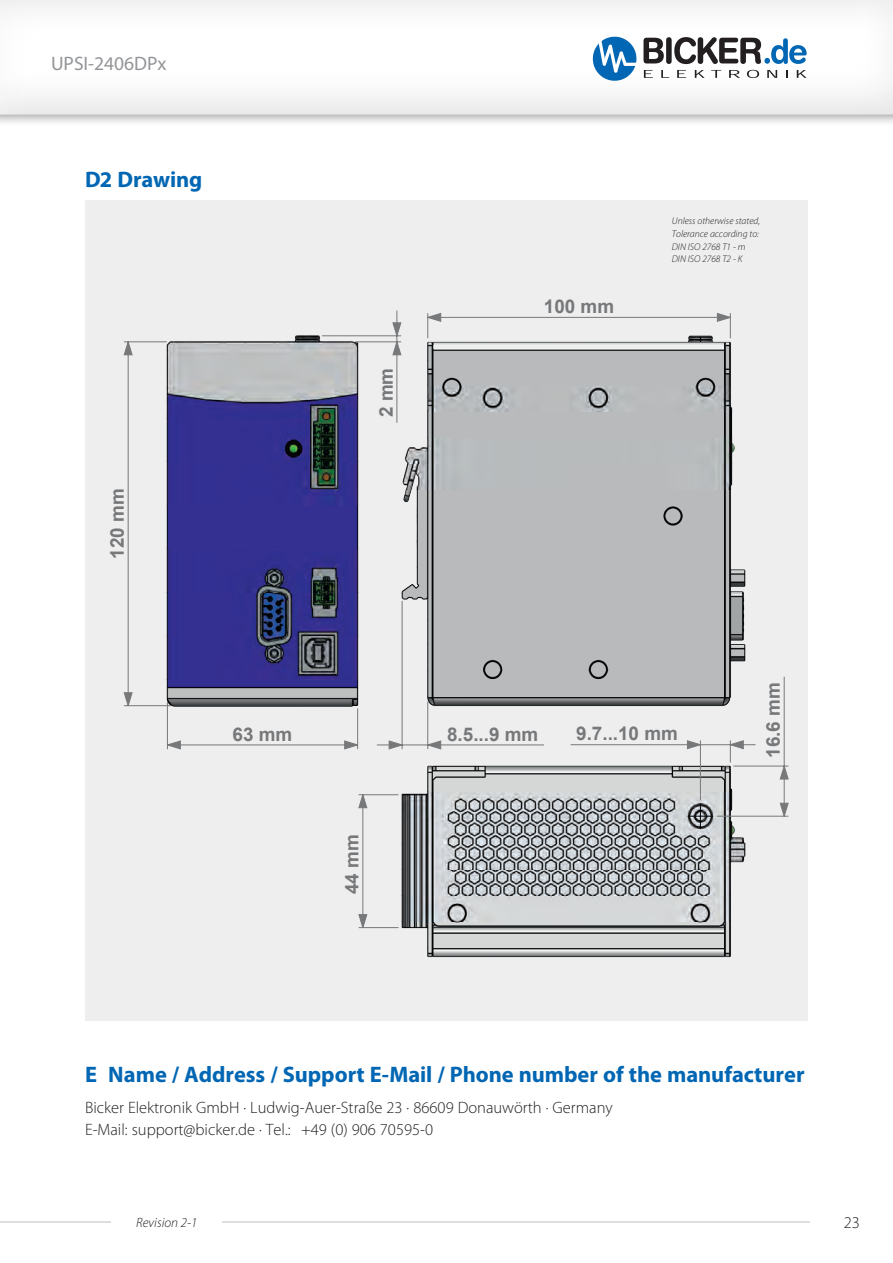
<style>
.page{position:relative;width:893px;height:1263px;background:#fff}
.page>*{position:absolute;margin:0;border:0;box-sizing:border-box;transform-origin:0 0}
.Subhead{font:700 22.5px "Myriad Pro";color:#0166b3}
.t1{font:19.5px "Myriad Pro";color:#939598}
.t2{font:700 18.9px "Arial";color:#767879}
.t3{font:300 16.5px "Myriad Pro";color:#231f20}
.t4{font:italic 300 13.5px "Myriad Pro";color:#231f20}
._6_5_italic{font:italic 300 9.75px/12.8px "Myriad Pro";color:#231f20}
</style>
<div class="page">
<div style="left:0;top:0;width:893px;height:127px;background:#231f20;opacity:.5"></div>
<div style="left:0;top:0;width:893px;height:116px;background:#231f20;opacity:.25"></div>
<svg style="left:593px;top:37px;width:214px;height:44px"></svg>
<hr style="left:0;top:1221px;width:829px;height:1px;background:#bcbdc0">
<div style="left:112px;top:1180px;width:110px;height:83px;background:#fff"></div>
<div style="left:810px;top:1180px;width:83px;height:83px;background:#fff"></div>
<div style="left:85px;top:200px;width:723px;height:820px;background:#eeeeef"></div>
<img style="left:396px;top:319px;width:350px;height:404px">
<img style="left:385px;top:749px;width:377px;height:209px">
<svg style="left:688px;top:804px;width:25px;height:25px"></svg>
<hr style="left:700px;top:741px;width:1px;height:59px;background:#767879">
<hr style="left:571px;top:744px;width:129px;height:1px;background:#767879">
<hr style="left:167px;top:702px;width:1px;height:47px;background:#767879">
<hr style="left:357px;top:709px;width:1px;height:40px;background:#767879">
<hr style="left:402px;top:601px;width:1px;height:148px;background:#767879">
<hr style="left:427px;top:702px;width:1px;height:47px;background:#767879">
<hr style="left:428px;top:744px;width:116px;height:1px;background:#767879">
<hr style="left:717px;top:816px;width:71px;height:1px;background:#767879">
<hr style="left:734px;top:766px;width:54px;height:1px;background:#767879">
<hr style="left:784px;top:677px;width:1px;height:89px;background:#767879">
<svg style="left:397px;top:311px;width:1px;height:12px"></svg>
<hr style="left:359px;top:794px;width:39px;height:1px;background:#767879">
<hr style="left:359px;top:927px;width:39px;height:1px;background:#767879">
<svg style="left:687px;top:740px;width:68px;height:22px"></svg>
<svg style="left:167px;top:740px;width:274px;height:10px"></svg>
<svg style="left:427px;top:313px;width:304px;height:25px"></svg>
<svg style="left:779px;top:765px;width:10px;height:52px"></svg>
<svg style="left:124px;top:323px;width:277px;height:383px"></svg>
<svg style="left:358px;top:794px;width:10px;height:134px"></svg>
<p class="t1" style="left:51px;top:51px;width:117px">UPSI-2406DPx</p>
<p class="Subhead" style="left:85px;top:165px;width:119px">D2 Drawing</p>
<p class="t2" style="left:104px;top:559px;width:72px;rotate:-90deg">120 mm</p>
<p class="t2" style="left:373px;top:417px;width:51px;rotate:-90deg">2 mm</p>
<p class="t2" style="left:544px;top:293px;width:72px">100 mm</p>
<p class="_6_5_italic" style="left:672px;top:214px;width:90px">Unless otherwise stated,<br>Tolerance according to:</p>
<p class="_6_5_italic" style="left:672px;top:240px;width:75px">DIN ISO 2768 T1 - m</p>
<p class="_6_5_italic" style="left:672px;top:253px;width:72px">DIN ISO 2768 T2 - K</p>
<p class="t2" style="left:233px;top:721px;width:61px">63 mm</p>
<p class="t2" style="left:447px;top:721px;width:93px">8.5...9 mm</p>
<p class="t2" style="left:339px;top:894px;width:61px;rotate:-90deg">44 mm</p>
<p class="t2" style="left:576px;top:720px;width:103px">9.7...10 mm</p>
<p class="t2" style="left:760px;top:758px;width:77px;rotate:-90deg">16.6 mm</p>
<p class="Subhead" style="left:85px;top:1060px;width:721px">E Name / Address / Support E-Mail / Phone number of the manufacturer</p>
<p class="t3" style="left:85px;top:1098px;width:529px">Bicker Elektronik GmbH · Ludwig-Auer-Straße 23 · 86609 Donauwörth · Germany</p>
<p class="t3" style="left:85px;top:1119px;width:350px">E-Mail: support@bicker.de · Tel.: +49 (0) 906 70595-0</p>
<p class="t4" style="left:136px;top:1214px;width:63px">Revision 2-1</p>
<p class="t3" style="left:844px;top:1212px;width:18px">23</p>
</div>
